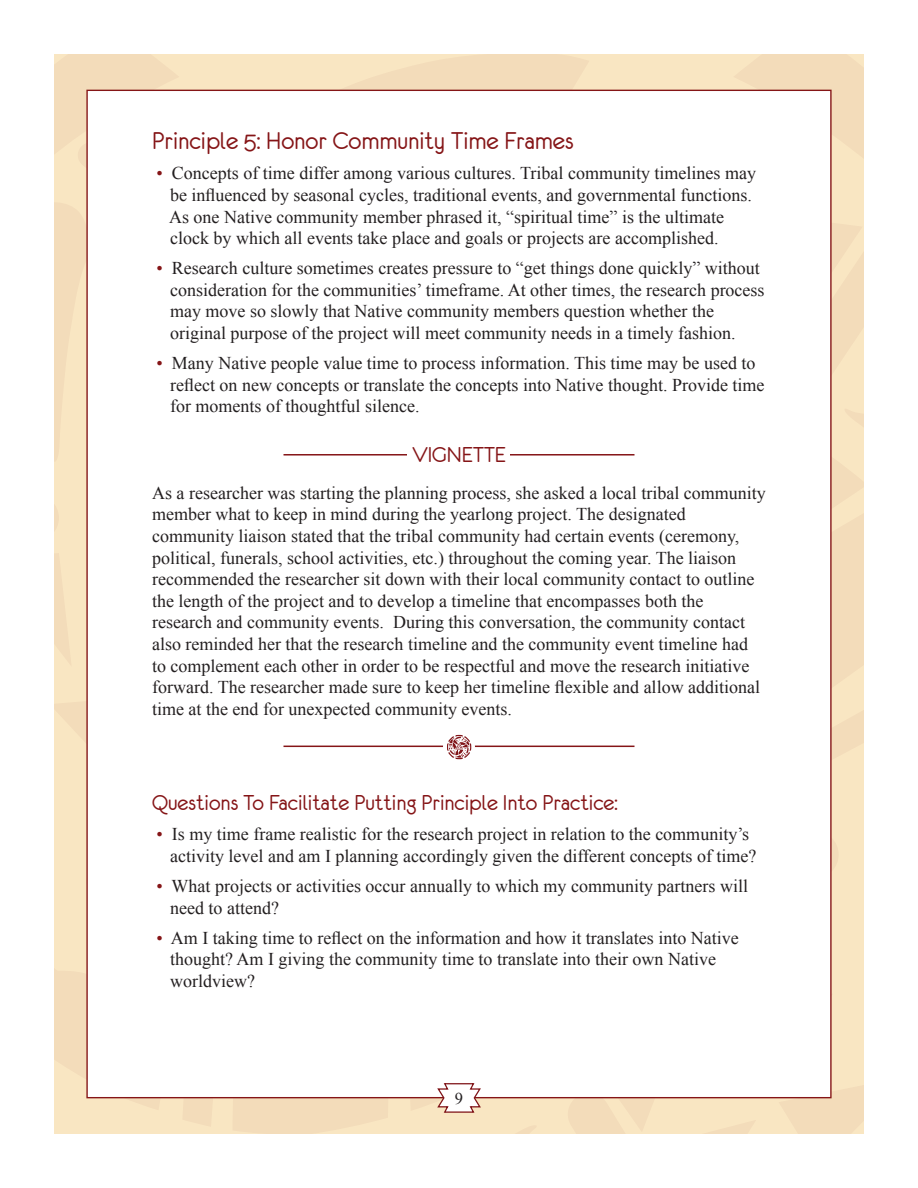
<style>
.page{position:relative;width:918px;height:1188px;background:#fff}
.page>*{position:absolute;margin:0;border:0;box-sizing:border-box;transform-origin:0 0}
.t1{font:27px "Eurofurenceregular";color:#851517}
.t2{font:24px "Eurofurenceregular";color:#851517}
.t3{font:18px/21.6px "Times New Roman";color:#231f20}
.t4{font:16.5px "Times New Roman";color:#231f20}
.s1{color:#851517}
</style>
<div class="page">
<div style="left:54px;top:485px;width:32px;height:215px;background:#f9e6c2"></div>
<svg style="left:425px;top:54px;width:126px;height:36px;background:#f2dab8"></svg>
<div style="left:832px;top:554px;width:32px;height:91px;background:#f3dcba"></div>
<svg style="left:832px;top:645px;width:32px;height:146px;background:#f6e1be"></svg>
<div style="left:232px;top:1098px;width:99px;height:36px;background:#f3dcba"></div>
<svg style="left:54px;top:855px;width:170px;height:279px;background:#f6e2bf"></svg>
<svg style="left:54px;top:54px;width:371px;height:431px;background:#f5e0bd"></svg>
<svg style="left:54px;top:494px;width:5px;height:47px"></svg>
<svg style="left:54px;top:553px;width:18px;height:114px;background:#f5e0bd"></svg>
<svg style="left:54px;top:700px;width:32px;height:98px;background:#f7e3c0"></svg>
<svg style="left:551px;top:54px;width:313px;height:500px;background:#f5e0bd"></svg>
<div style="left:791px;top:831px;width:48px;height:47px;background:#f3dcba;border-radius:50%"></div>
<div style="left:86px;top:90px;width:746px;height:1008px;background:#fff;border:1px solid #851517"></div>
<svg style="left:331px;top:904px;width:533px;height:230px"></svg>
<hr style="left:284px;top:454px;width:350px;height:2px;background:#851517">
<hr style="left:284px;top:746px;width:350px;height:1px;background:#851517">
<div style="left:408px;top:443px;width:102px;height:20px;background:#fff"></div>
<div style="left:443px;top:731px;width:32px;height:32px;background:#fff;border-radius:50%"></div>
<svg style="left:350px;top:734px;width:121px;height:25px"></svg>
<p class="t1" style="left:152px;top:127px;width:423px">Principle 5: Honor Community Time Frames</p>
<p class="t3" style="left:157px;top:162px;width:601px;text-align:center"><span class="s1">•</span> Concepts of time differ among various cultures. Tribal community timelines may be influenced by seasonal cycles, traditional events, and governmental functions.</p>
<p class="t3" style="left:169px;top:205px;width:556px">As one Native community member phrased it, “spiritual time” is the ultimate</p>
<p class="t3" style="left:170px;top:227px;width:550px">clock by which all events take place and goals or projects are accomplished.</p>
<p class="t3" style="left:157px;top:257px;width:605px"><span class="s1">•</span> Research culture sometimes creates pressure to “get things done quickly” without</p>
<p class="t3" style="left:170px;top:279px;width:596px">consideration for the communities’ timeframe. At other times, the research process</p>
<p class="t3" style="left:170px;top:300px;width:545px">may move so slowly that Native community members question whether the</p>
<p class="t3" style="left:170px;top:322px;width:567px">original purpose of the project will meet community needs in a timely fashion.</p>
<p class="t3" style="left:157px;top:352px;width:600px"><span class="s1">•</span> Many Native people value time to process information. This time may be used to</p>
<p class="t3" style="left:170px;top:373px;width:596px">reflect on new concepts or translate the concepts into Native thought. Provide time</p>
<p class="t3" style="left:170px;top:395px;width:251px">for moments of thoughtful silence.</p>
<p class="t2" style="left:412px;top:443px;width:95px">VIGNETTE</p>
<p class="t3" style="left:152px;top:482px;width:615px">As a researcher was starting the planning process, she asked a local tribal community member what to keep in mind during the yearlong project. The designated community liaison stated that the tribal community had certain events (ceremony, political, funerals, school activities, etc.) throughout the coming year. The liaison recommended the researcher sit down with their local community contact to outline the length of the project and to develop a timeline that encompasses both the research and community events. During this conversation, the community contact also reminded her that the research timeline and the community event timeline had to complement each other in order to be respectful and move the research initiative forward. The researcher made sure to keep her timeline flexible and allow additional time at the end for unexpected community events.</p>
<p class="t2" style="left:152px;top:791px;width:467px">Questions To Facilitate Putting Principle Into Practice:</p>
<p class="t3" style="left:170px;top:823px;width:588px;text-indent:-14px"><span class="s1">•</span> Is my time frame realistic for the research project in relation to the community’s activity level and am I planning accordingly given the different concepts of time?</p>
<p class="t3" style="left:157px;top:875px;width:593px"><span class="s1">•</span> What projects or activities occur annually to which my community partners will</p>
<p class="t3" style="left:170px;top:897px;width:110px">need to attend?</p>
<p class="t3" style="left:157px;top:927px;width:584px"><span class="s1">•</span> Am I taking time to reflect on the information and how it translates into Native</p>
<p class="t3" style="left:170px;top:948px;width:547px">thought? Am I giving the community time to translate into their own Native</p>
<p class="t3" style="left:170px;top:970px;width:86px">worldview?</p>
<p class="t4" style="left:455px;top:1087px;width:10px">9</p>
</div>
